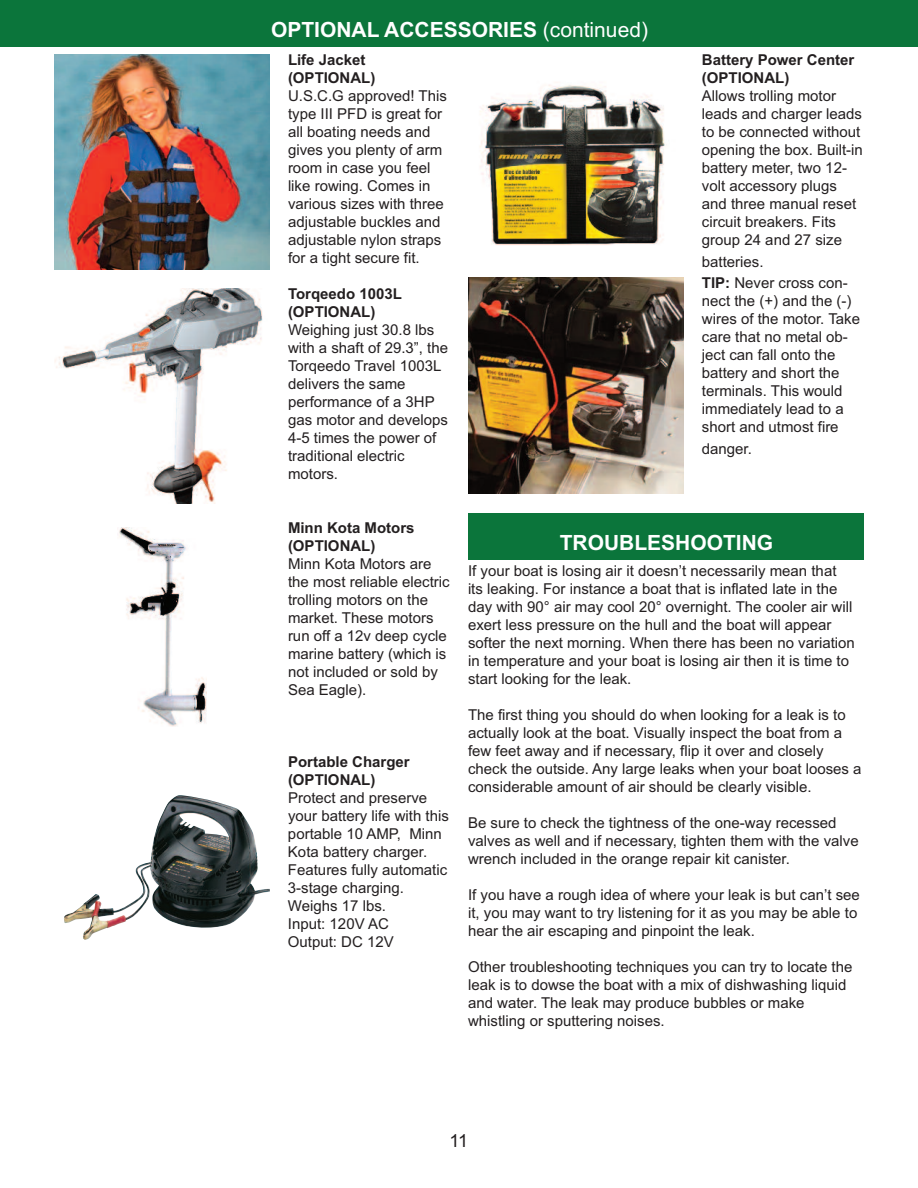
<style>
.page{position:relative;width:918px;height:1188px;background:#fff}
.page>*{position:absolute;margin:0;border:0;box-sizing:border-box;transform-origin:0 0}
.t1{font:700 21px "Arial";color:#fff}
.t2{font:18px "Arial";color:#231f20}
.t3{font:15px/18px "Arial";color:#231f20}
.t4{font:700 15px/18px "Arial";color:#231f20}
.s1{font-weight:400}
.s2{font-weight:700}
</style>
<div class="page">
<img style="left:54px;top:54px;width:216px;height:216px">
<img style="left:55px;top:288px;width:208px;height:216px">
<img style="left:119px;top:528px;width:88px;height:199px">
<img style="left:64px;top:795px;width:206px;height:145px">
<img style="left:480px;top:84px;width:185px;height:161px">
<img style="left:468px;top:277px;width:216px;height:216px">
<div style="left:0;top:0;width:918px;height:46px;background:#0b753b"></div>
<div style="left:469px;top:513px;width:395px;height:46px;background:#0b753b"></div>
<h1 class="t1" style="left:271px;top:17px;width:378px">OPTIONAL ACCESSORIES <span class="s1">(continued)</span></h1>
<p class="t4" style="left:288px;top:51px;width:89px">Life Jacket (OPTIONAL)</p>
<p class="t3" style="left:288px;top:87px;width:160px">U.S.C.G approved! This type III PFD is great for all boating needs and gives you plenty of arm room in case you feel like rowing. Comes in various sizes with three adjustable buckles and adjustable nylon straps for a tight secure fit.</p>
<p class="t4" style="left:288px;top:285px;width:115px">Torqeedo 1003L (OPTIONAL)</p>
<p class="t3" style="left:288px;top:321px;width:162px">Weighing just 30.8 lbs with a shaft of 29.3”, the<br>Torqeedo Travel 1003L delivers the same performance of a 3HP gas motor and develops<br>4-5 times the power of traditional electric motors.</p>
<p class="t4" style="left:702px;top:51px;width:154px">Battery Power Center (OPTIONAL)</p>
<p class="t3" style="left:702px;top:87px;width:162px">Allows trolling motor leads and charger leads to be connected without opening the box. Built-in battery meter, two 12- volt accessory plugs and three manual reset circuit breakers. Fits group 24 and 27 size</p>
<p class="t3" style="left:702px;top:252px;width:147px;line-height:20.9px">batteries.<br><span class="s2">TIP:</span> Never cross con-</p>
<p class="t3" style="left:702px;top:292px;width:160px">nect the (+) and the (-) wires of the motor. Take care that no metal ob&shy;ject can fall onto the battery and short the terminals. This would immediately lead to a short and utmost fire</p>
<p class="t3" style="left:702px;top:440px;width:52px">danger.</p>
<p class="t4" style="left:288px;top:519px;width:128px">Minn Kota Motors (OPTIONAL)</p>
<p class="t3" style="left:288px;top:555px;width:163px">Minn Kota Motors are the most reliable electric trolling motors on the market. These motors run off a 12v deep cycle marine battery (which is not included or sold by<br>Sea Eagle).</p>
<p class="t4" style="left:288px;top:753px;width:123px">Portable Charger (OPTIONAL)</p>
<p class="t3" style="left:288px;top:789px;width:162px">Protect and preserve your battery life with this portable 10 AMP, Minn<br>Kota battery charger.<br>Features fully automatic<br>3-stage charging.<br>Weighs 17 lbs.<br>Input: 120V AC<br>Output: DC 12V</p>
<h1 class="t1" style="left:560px;top:530px;width:215px">TROUBLESHOOTING</h1>
<p class="t3" style="left:468px;top:562px;width:388px">If your boat is losing air it doesn’t necessarily mean that its leaking. For instance a boat that is inflated late in the day with 90° air may cool 20° overnight. The cooler air will exert less pressure on the hull and the boat will appear softer the next morning. When there has been no variation in temperature and your boat is losing air then it is time to start looking for the leak.</p>
<p class="t3" style="left:468px;top:706px;width:395px">The first thing you should do when looking for a leak is to actually look at the boat. Visually inspect the boat from a few feet away and if necessary, flip it over and closely check the outside. Any large leaks when your boat looses a considerable amount of air should be clearly visible.</p>
<p class="t3" style="left:468px;top:814px;width:392px">Be sure to check the tightness of the one-way recessed valves as well and if necessary, tighten them with the valve wrench included in the orange repair kit canister.</p>
<p class="t3" style="left:468px;top:886px;width:393px">If you have a rough idea of where your leak is but can’t see it, you may want to try listening for it as you may be able to hear the air escaping and pinpoint the leak.</p>
<p class="t3" style="left:468px;top:958px;width:386px">Other troubleshooting techniques you can try to locate the leak is to dowse the boat with a mix of dishwashing liquid and water. The leak may produce bubbles or make whistling or sputtering noises.</p>
<p class="t2" style="left:450px;top:1130px;width:20px">11</p>
</div>
